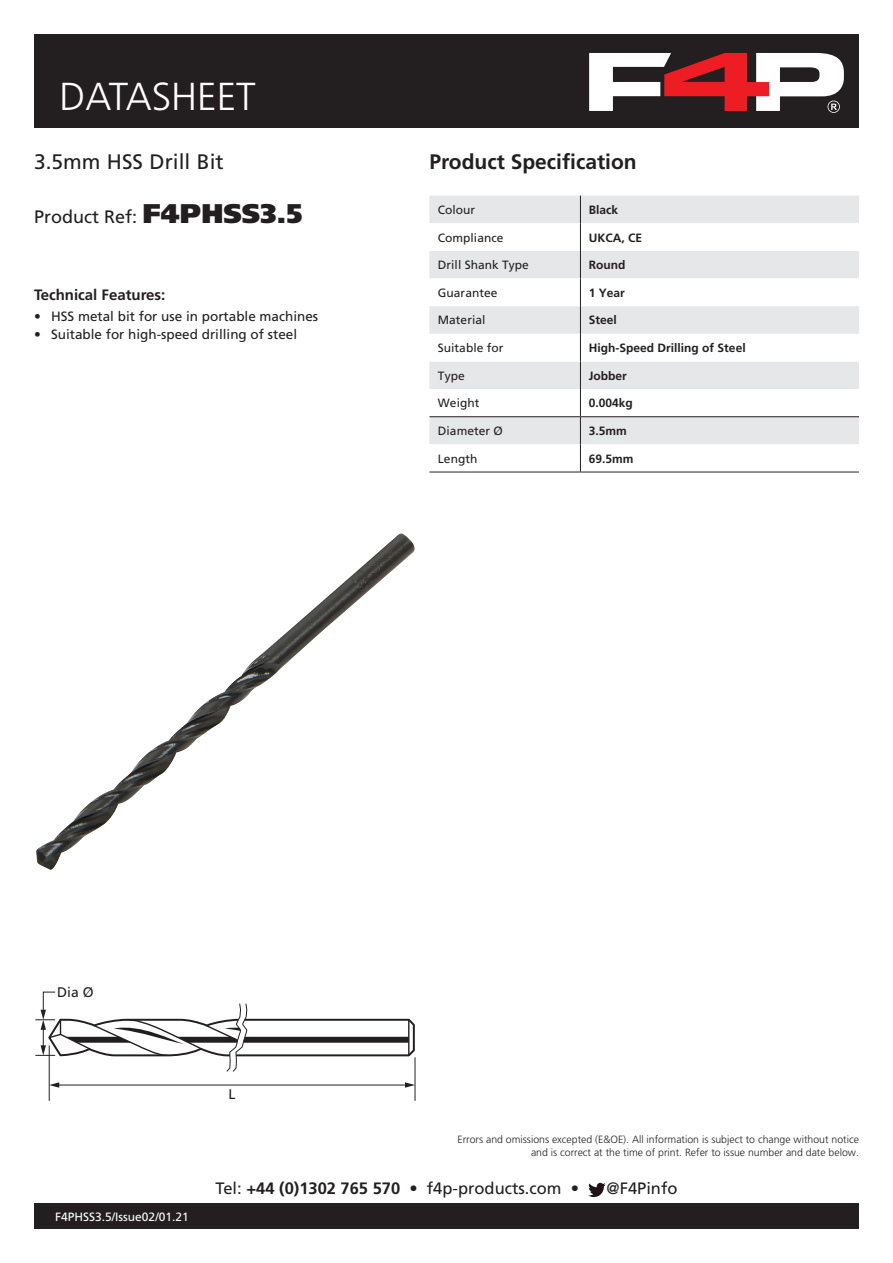
<style>
.page{position:relative;width:893px;height:1263px;background:#fff}
.page>*{position:absolute;margin:0;border:0;box-sizing:border-box;transform-origin:0 0}
.t1{font:300 39px "Frutiger LT Std";color:#fff}
.t2{font:700 21px "Frutiger LT Std";color:#231f20}
.t3{font:21px "Frutiger LT Std";color:#231f20}
.t4{font:18px "Frutiger LT Std";color:#231f20}
.t5{font:16.5px "Frutiger LT Std";color:#231f20}
.t6{font:700 15px "Frutiger LT Std";color:#231f20}
.t7{font:13.95px "Frutiger LT Std";color:#231f20}
.t8{font:13.5px "Frutiger LT Std";color:#231f20}
.t9{font:12px "Frutiger LT Std";color:#231f20}
.t10{font:700 12px "Frutiger LT Std";color:#231f20}
.t11{font:12px "Frutiger LT Std";color:#fff}
.t12{font:300 10.5px/12.6px "Frutiger LT Std";color:#231f20;text-align:right}
.s1{font-weight:900;font-size:27px}
.s2{font-weight:700}
</style>
<div class="page">
<div style="left:34px;top:1203px;width:825px;height:26px;background:#231f20"></div>
<div style="left:34px;top:34px;width:825px;height:94px;background:#231f20"></div>
<svg style="left:589px;top:53px;width:255px;height:60px"></svg>
<img style="left:36px;top:533px;width:379px;height:337px">
<hr style="left:49px;top:1045px;width:1px;height:56px;background:#231f20">
<hr style="left:415px;top:1057px;width:1px;height:44px;background:#231f20">
<hr style="left:57px;top:1085px;width:350px;height:1px;background:#231f20">
<svg style="left:405px;top:1082px;width:10px;height:6px"></svg>
<svg style="left:49px;top:1082px;width:10px;height:6px"></svg>
<svg style="left:35px;top:991px;width:380px;height:81px"></svg>
<div style="left:429px;top:196px;width:430px;height:27px;background:#e6e7e9"></div>
<svg style="left:429px;top:223px;width:430px;height:249px"></svg>
<hr style="left:429px;top:472px;width:151px;height:1px;background:#231f20">
<hr style="left:580px;top:472px;width:279px;height:1px;background:#231f20">
<svg style="left:580px;top:196px;width:1px;height:276px"></svg>
<hr style="left:429px;top:416px;width:151px;height:1px;background:#231f20">
<hr style="left:580px;top:416px;width:279px;height:1px;background:#231f20">
<svg style="left:588px;top:1183px;width:18px;height:14px"></svg>
<h1 class="t1" style="left:60px;top:75px;width:198px">DATASHEET</h1>
<h2 class="t3" style="left:34px;top:149px;width:191px">3.5mm HSS Drill Bit</h2>
<h2 class="t2" style="left:429px;top:149px;width:209px">Product Specification</h2>
<h3 class="t4" style="left:34px;top:206px;width:270px">Product Ref: <span class="s1">F4PHSS3.5</span></h3>
<p class="t9" style="left:438px;top:203px;width:39px">Colour</p>
<p class="t10" style="left:589px;top:203px;width:31px">Black</p>
<p class="t9" style="left:438px;top:230px;width:67px">Compliance</p>
<p class="t10" style="left:589px;top:230px;width:55px">UKCA, CE</p>
<p class="t9" style="left:438px;top:258px;width:92px">Drill Shank Type</p>
<p class="t10" style="left:589px;top:258px;width:38px">Round</p>
<p class="t9" style="left:438px;top:286px;width:61px">Guarantee</p>
<p class="t10" style="left:589px;top:286px;width:38px">1 Year</p>
<p class="t9" style="left:438px;top:313px;width:49px">Material</p>
<p class="t10" style="left:589px;top:313px;width:30px">Steel</p>
<p class="t9" style="left:438px;top:341px;width:67px">Suitable for</p>
<p class="t10" style="left:589px;top:341px;width:158px">High-Speed Drilling of Steel</p>
<p class="t9" style="left:438px;top:369px;width:28px">Type</p>
<p class="t10" style="left:589px;top:369px;width:40px">Jobber</p>
<p class="t9" style="left:438px;top:396px;width:43px">Weight</p>
<p class="t10" style="left:589px;top:396px;width:46px">0.004kg</p>
<p class="t9" style="left:438px;top:424px;width:66px">Diameter Ø</p>
<p class="t10" style="left:589px;top:424px;width:40px">3.5mm</p>
<p class="t9" style="left:438px;top:451px;width:41px">Length</p>
<p class="t10" style="left:589px;top:451px;width:46px">69.5mm</p>
<h3 class="t6" style="left:34px;top:286px;width:133px">Technical Features:</h3>
<p class="t8" style="left:34px;top:308px;width:286px">• HSS metal bit for use in portable machines</p>
<p class="t8" style="left:34px;top:327px;width:265px">• Suitable for high-speed drilling of steel</p>
<h3 class="t7" style="left:57px;top:983px;width:38px">Dia Ø</h3>
<p class="t11" style="left:55px;top:1210px;width:135px">F4PHSS3.5/Issue02/01.21</p>
<h3 class="t7" style="left:229px;top:1086px;width:8px">L</h3>
<p class="t12" style="left:458px;top:1133px;width:403px">Errors and omissions excepted (E&amp;OE). All information is subject to change without notice and is correct at the time of print. Refer to issue number and date below.</p>
<h3 class="t5" style="left:215px;top:1179px;width:365px">Tel: <span class="s2">+44 (0)1302 765 570</span> • f4p-products.com •</h3>
<h3 class="t5" style="left:607px;top:1179px;width:72px">@F4Pinfo</h3>
</div>
